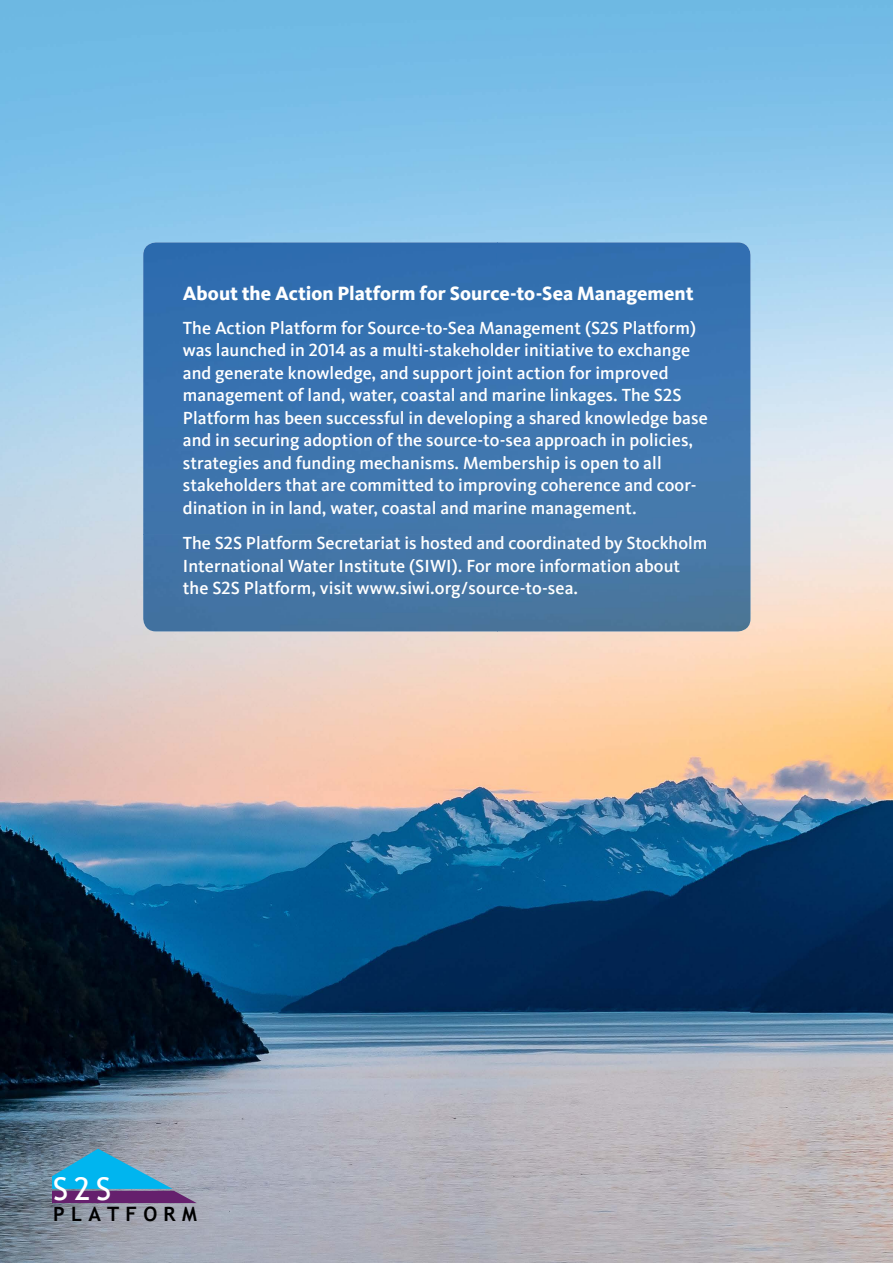
<style>
.page{position:relative;width:893px;height:1263px;background:#fff}
.page>*{position:absolute;margin:0;border:0;box-sizing:border-box;transform-origin:0 0}
.t1{font:31.35px "Trebuchet MS";color:#fff}
.t2{font:800 19.8px "Kievit OT";color:#fff}
.t3{font:700 19.8px "Trebuchet MS";color:#000}
.t4{font:500 18px/22.5px "Kievit OT";letter-spacing:.005em;color:#fff}
</style>
<div class="page">
<img style="left:0;top:0;width:893px;height:1263px">
<svg style="left:52px;top:1149px;width:145px;height:54px;background:#598cb6"></svg>
<img style="left:143px;top:242px;width:607px;height:389px">
<p class="t2" style="left:183px;top:282px;width:512px">About the Action Platform for Source-to-Sea Management</p>
<p class="t4" style="left:183px;top:317px;width:526px">The Action Platform for Source-to-Sea Management (S2S Platform) was launched in 2014 as a multi-stakeholder initiative to exchange and generate knowledge, and support joint action for improved management of land, water, coastal and marine linkages. The S2S Platform has been successful in developing a shared knowledge base and in securing adoption of the source-to-sea approach in policies, strategies and funding mechanisms. Membership is open to all stakeholders that are committed to improving coherence and coor&shy;dination in in land, water, coastal and marine management.</p>
<p class="t4" style="left:183px;top:532px;width:526px">The S2S Platform Secretariat is hosted and coordinated by Stockholm<br>International Water Institute (SIWI). For more information about the S2S Platform, visit www.siwi.org/source-to-sea.</p>
<h1 class="t1" style="left:53px;top:1169px;width:59px">S2S</h1>
<p class="t3" style="left:53px;top:1201px;width:145px">P L A T F O R M</p>
</div>
